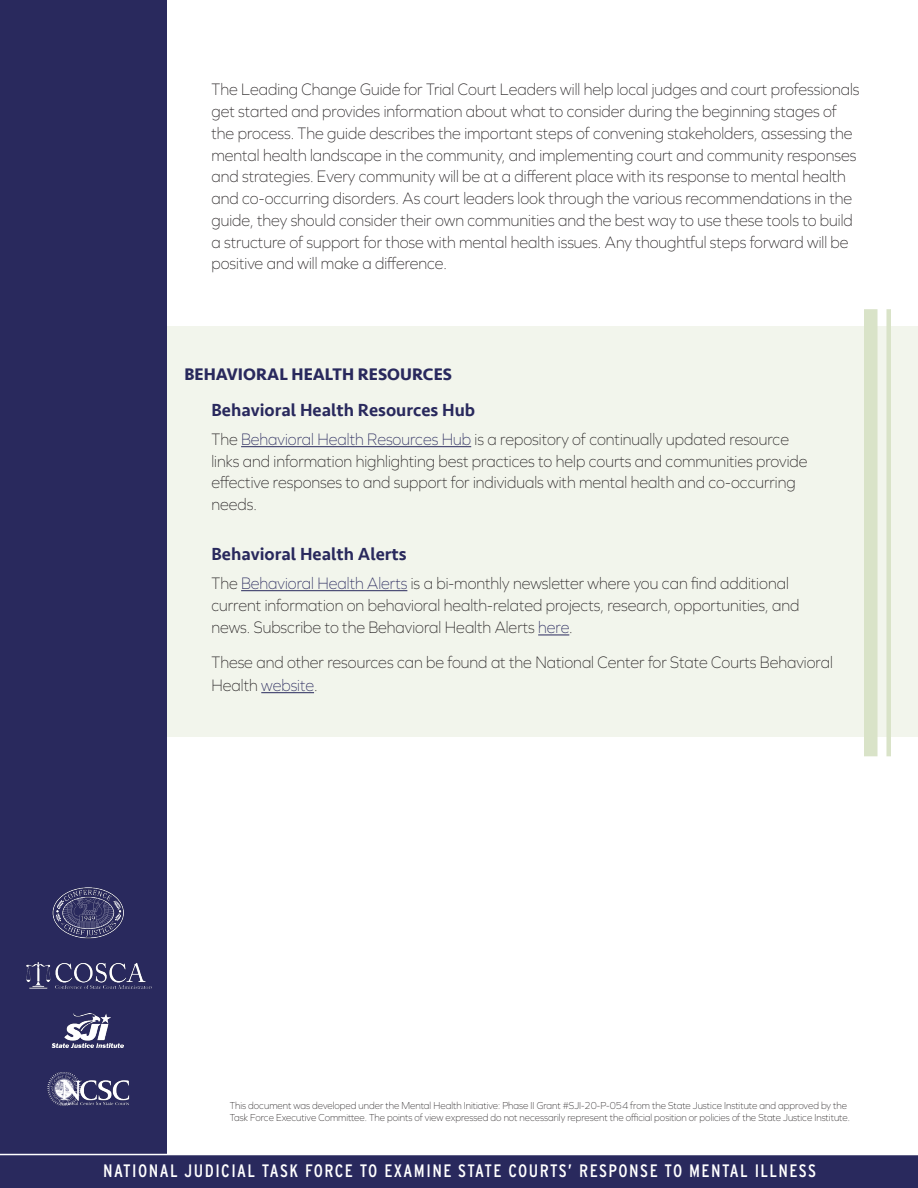
<style>
.page{position:relative;width:918px;height:1188px;background:#fff}
.page>*{position:absolute;margin:0;border:0;box-sizing:border-box;transform-origin:0 0}
.t1{font:18px "Interstate Condensed";letter-spacing:.08em;color:#fff}
.Body_indented{font:500 18px "Seravek";color:#29295d}
.Body_indented-2{font:200 17.25px/21.8px "Graphie";color:#231f20;scale:.9 1}
.Body_indented-3{font:700 17.25px "Seravek";color:#29295d}
.t2{font:200 10.5px/12px "Graphie";color:#231f20;scale:.9 1}
.s1{color:#29295d}
</style>
<div class="page">
<div style="left:154px;top:326px;width:764px;height:411px;background:#f2f5ec"></div>
<div style="left:0;top:0;width:166px;height:1188px;background:#29295d"></div>
<div style="left:0;top:1155px;width:918px;height:33px;background:#29295d"></div>
<img style="left:27px;top:962px;width:124px;height:27px">
<img style="left:47px;top:1072px;width:83px;height:34px">
<img style="left:52px;top:1014px;width:71px;height:33px">
<img style="left:52px;top:887px;width:72px;height:52px">
<hr style="left:0;top:1154px;width:918px;height:1px;background:#fff">
<div style="left:886px;top:309px;width:5px;height:447px;background:#d9e3c8"></div>
<div style="left:864px;top:309px;width:14px;height:447px;background:#d9e3c8"></div>
<hr style="left:241px;top:446px;width:230px;height:1px;background:#29295d">
<hr style="left:241px;top:590px;width:166px;height:1px;background:#29295d">
<hr style="left:538px;top:635px;width:31px;height:1px;background:#29295d">
<hr style="left:261px;top:692px;width:53px;height:1px;background:#29295d">
<p class="Body_indented-2" style="left:211px;top:78px;width:722px">The Leading Change Guide for Trial Court Leaders will help local judges and court professionals get started and provides information about what to consider during the beginning stages of the process. The guide describes the important steps of convening stakeholders, assessing the mental health landscape in the community, and implementing court and community responses and strategies. Every community will be at a different place with its response to mental health and co-occurring disorders. As court leaders look through the various recommendations in the guide, they should consider their own communities and the best way to use these tools to build a structure of support for those with mental health issues. Any thoughtful steps forward will be positive and will make a difference.</p>
<p class="Body_indented-3" style="left:184px;top:360px;width:269px">BEHAVIORAL HEALTH RESOURCES</p>
<p class="Body_indented" style="left:211px;top:399px;width:265px">Behavioral Health Resources Hub</p>
<p class="Body_indented-2" style="left:211px;top:428px;width:664px">The <span class="s1">Behavioral Health Resources Hub</span> is a repository of continually updated resource links and information highlighting best practices to help courts and communities provide effective responses to and support for individuals with mental health and co-occurring needs.</p>
<p class="Body_indented" style="left:211px;top:543px;width:197px">Behavioral Health Alerts</p>
<p class="Body_indented-2" style="left:211px;top:572px;width:655px;line-height:22.2px">The <span class="s1">Behavioral Health Alerts</span> is a bi-monthly newsletter where you can find additional current information on behavioral health-related projects, research, opportunities, and news. Subscribe to the Behavioral Health Alerts <span class="s1">here</span>.</p>
<p class="Body_indented-2" style="left:211px;top:651px;width:692px;line-height:22.5px">These and other resources can be found at the National Center for State Courts Behavioral<br>Health <span class="s1">website</span>.</p>
<p class="t2" style="left:230px;top:1099px;width:691px">This document was developed under the Mental Health Initiative: Phase II Grant #SJI-20-P-054 from the State Justice Institute and approved by the<br>Task Force Executive Committee. The points of view expressed do not necessarily represent the official position or policies of the State Justice Institute.</p>
<p class="t1" style="left:103px;top:1161px;width:715px">NATIONAL JUDICIAL TASK FORCE TO EXAMINE STATE COURTS’ RESPONSE TO MENTAL ILLNESS</p>
</div>
